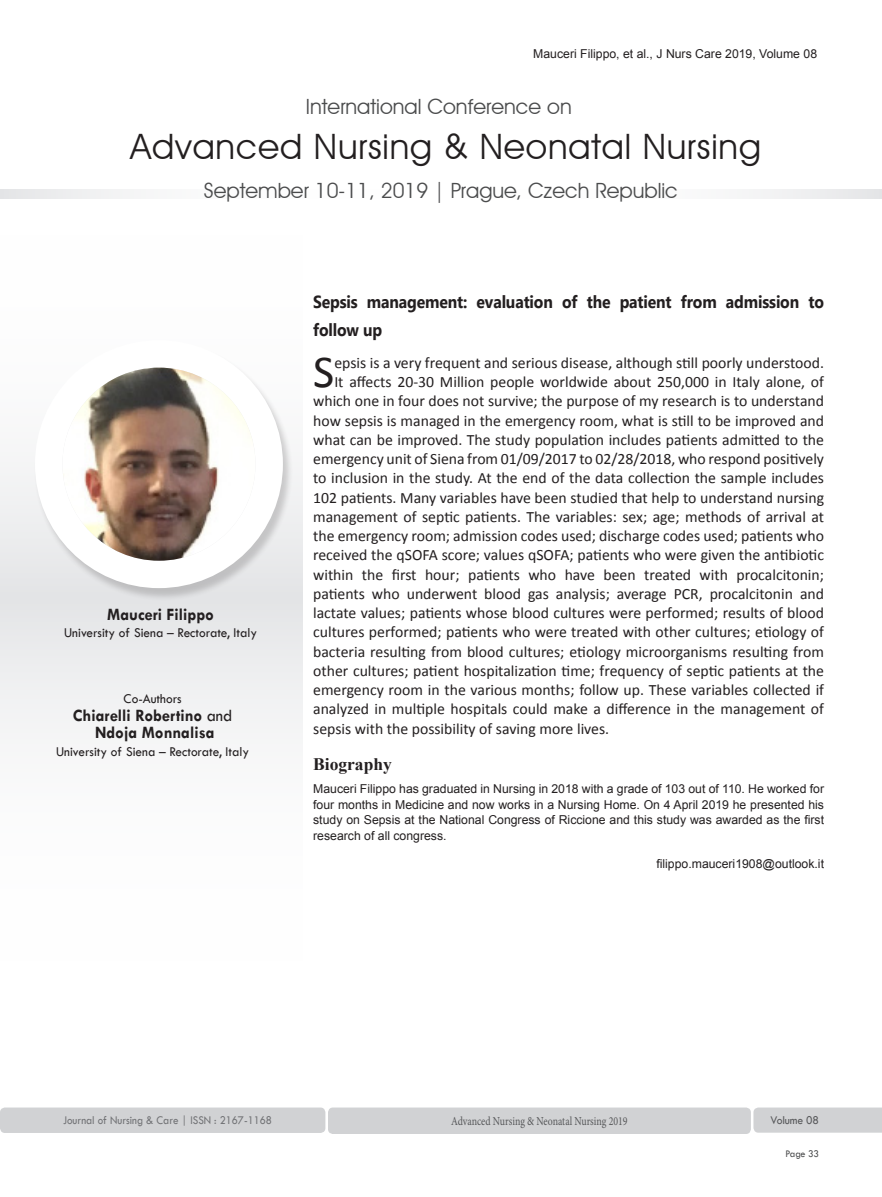
<style>
.page{position:relative;width:882px;height:1197px;background:#fff}
.page>*{position:absolute;margin:0;border:0;box-sizing:border-box;transform-origin:0 0}
.Bio_Heading{font:46.02px "Calibri";color:#231f20}
.t1{font:35px "Avant Garde IT Cby BT";letter-spacing:.025em;color:#231f20}
.t2{font:21px "Avant Garde IT Cby BT";color:#4b4c4d}
.Bio_Heading-2{font:700 17.5px/28px "Microsoft Tai Le";letter-spacing:-.01em;color:#231f20;scale:.9 1}
.Name{font:700 17.5px "Tw Cen";color:#231f20;scale:.95 1}
.Bio_Heading-3{font:700 17.5px "Times New Roman";color:#231f20}
.Bio_Heading-4{font:15.75px "Calibri";color:#231f20}
.Name-2{font:14px "Tw Cen";color:#231f20;scale:.95 1}
.Biography{font:12.25px/15.8px "Arial";color:#231f20;text-align:justify}
.t3{font:12.25px "Tw Cen";color:#717275;scale:.9 1}
.t4{font:12.25px "Minion Pro";color:#57585a;scale:.81 1}
.t5{font:12.25px "Tw Cen";letter-spacing:-.01em;color:#57585a;scale:.95 1}
.t6{font:10.5px "Tw Cen";letter-spacing:-.02em;color:#4b4c4d;scale:.95 1}
.s1{font-weight:400}
</style>
<div class="page">
<div style="left:0;top:1108px;width:325px;height:25px;background:#d1d2d4;border-radius:5px"></div>
<div style="left:328px;top:1108px;width:423px;height:26px;background:#d1d2d4;border-radius:5px"></div>
<svg style="left:0;top:189px;width:882px;height:9px"></svg>
<div style="left:0;top:597px;width:302px;height:393px;background:linear-gradient(to bottom,#e9eaeb,#fff)"></div>
<div style="left:0;top:205px;width:302px;height:392px;background:linear-gradient(to bottom,#fff,#e9eaeb)"></div>
<div style="left:753px;top:1108px;width:129px;height:25px;background:#d1d2d4"></div>
<div style="left:34px;top:341px;width:260px;height:260px;background:#231f20;opacity:.2"></div>
<div style="left:35px;top:340px;width:248px;height:248px;background:#fff;border-radius:50%"></div>
<img style="left:62px;top:368px;width:194px;height:193px;border-radius:97px">
<p class="Biography" style="left:533px;top:46px;width:285px">Mauceri Filippo, et al., J Nurs Care 2019, Volume 08</p>
<h3 class="t2" style="left:306px;top:94px;width:267px">International Conference on</h3>
<h2 class="t1" style="left:130px;top:125px;width:632px">Advanced Nursing &amp; Neonatal Nursing</h2>
<h3 class="t2" style="left:204px;top:178px;width:476px">September 10-11, 2019 | Prague, Czech Republic</h3>
<p class="Name" style="left:107px;top:604px;width:114px">Mauceri Filippo</p>
<p class="Name-2" style="left:64px;top:624px;width:204px">University of Siena – Rectorate, Italy</p>
<p class="Name-2" style="left:124px;top:690px;width:62px">Co-Authors</p>
<p class="Name" style="left:73px;top:705px;width:169px">Chiarelli Robertino <span class="s1">and</span></p>
<p class="Name" style="left:95px;top:722px;width:127px">Ndoja Monnalisa</p>
<p class="Name-2" style="left:56px;top:743px;width:204px">University of Siena – Rectorate, Italy</p>
<p class="Bio_Heading-2" style="left:313px;top:289px;width:569px">Sepsis management: evaluation of the patient from admission to follow up</p>
<p class="Bio_Heading" style="left:313px;top:343px;width:23px">S</p>
<p class="Bio_Heading-4" style="left:334px;top:353px;width:491px">epsis is a very frequent and serious disease, although still poorly understood.</p>
<p class="Bio_Heading-4" style="left:334px;top:372px;width:491px">It affects 20-30 Million people worldwide about 250,000 in Italy alone, of</p>
<p class="Bio_Heading-4" style="left:313px;top:391px;width:512px">which one in four does not survive; the purpose of my research is to understand</p>
<p class="Bio_Heading-4" style="left:313px;top:411px;width:512px">how sepsis is managed in the emergency room, what is still to be improved and</p>
<p class="Bio_Heading-4" style="left:313px;top:430px;width:512px">what can be improved. The study population includes patients admitted to the</p>
<p class="Bio_Heading-4" style="left:313px;top:449px;width:512px">emergency unit of Siena from 01/09/2017 to 02/28/2018, who respond positively</p>
<p class="Bio_Heading-4" style="left:313px;top:468px;width:512px">to inclusion in the study. At the end of the data collection the sample includes</p>
<p class="Bio_Heading-4" style="left:313px;top:488px;width:512px">102 patients. Many variables have been studied that help to understand nursing</p>
<p class="Bio_Heading-4" style="left:313px;top:507px;width:512px">management of septic patients. The variables: sex; age; methods of arrival at</p>
<p class="Bio_Heading-4" style="left:313px;top:526px;width:512px">the emergency room; admission codes used; discharge codes used; patients who</p>
<p class="Bio_Heading-4" style="left:313px;top:545px;width:512px">received the qSOFA score; values qSOFA; patients who were given the antibiotic</p>
<p class="Bio_Heading-4" style="left:313px;top:565px;width:512px">within the first hour; patients who have been treated with procalcitonin;</p>
<p class="Bio_Heading-4" style="left:313px;top:584px;width:512px">patients who underwent blood gas analysis; average PCR, procalcitonin and</p>
<p class="Bio_Heading-4" style="left:313px;top:603px;width:512px">lactate values; patients whose blood cultures were performed; results of blood</p>
<p class="Bio_Heading-4" style="left:313px;top:622px;width:512px">cultures performed; patients who were treated with other cultures; etiology of</p>
<p class="Bio_Heading-4" style="left:313px;top:642px;width:512px">bacteria resulting from blood cultures; etiology microorganisms resulting from</p>
<p class="Bio_Heading-4" style="left:313px;top:661px;width:512px">other cultures; patient hospitalization time; frequency of septic patients at the</p>
<p class="Bio_Heading-4" style="left:313px;top:680px;width:512px">emergency room in the various months; follow up. These variables collected if</p>
<p class="Bio_Heading-4" style="left:313px;top:699px;width:512px">analyzed in multiple hospitals could make a difference in the management of</p>
<p class="Bio_Heading-4" style="left:313px;top:719px;width:298px">sepsis with the possibility of saving more lives.</p>
<p class="Bio_Heading-3" style="left:313px;top:752px;width:80px">Biography</p>
<p class="Biography" style="left:313px;top:781px;width:512px">Mauceri Filippo has graduated in Nursing in 2018 with a grade of 103 out of 110. He worked for four months in Medicine and now works in a Nursing Home. On 4 April 2019 he presented his study on Sepsis at the National Congress of Riccione and this study was awarded as the first research of all congress.</p>
<p class="Biography" style="left:656px;top:856px;width:169px">filippo.mauceri1908@outlook.it</p>
<p class="t3" style="left:63px;top:1113px;width:234px">Journal of Nursing &amp; Care | ISSN : 2167-1168</p>
<p class="t4" style="left:451px;top:1113px;width:219px">Advanced Nursing &amp; Neonatal Nursing 2019</p>
<p class="t5" style="left:771px;top:1113px;width:53px">Volume 08</p>
<p class="t6" style="left:786px;top:1147px;width:37px">Page 33</p>
</div>
